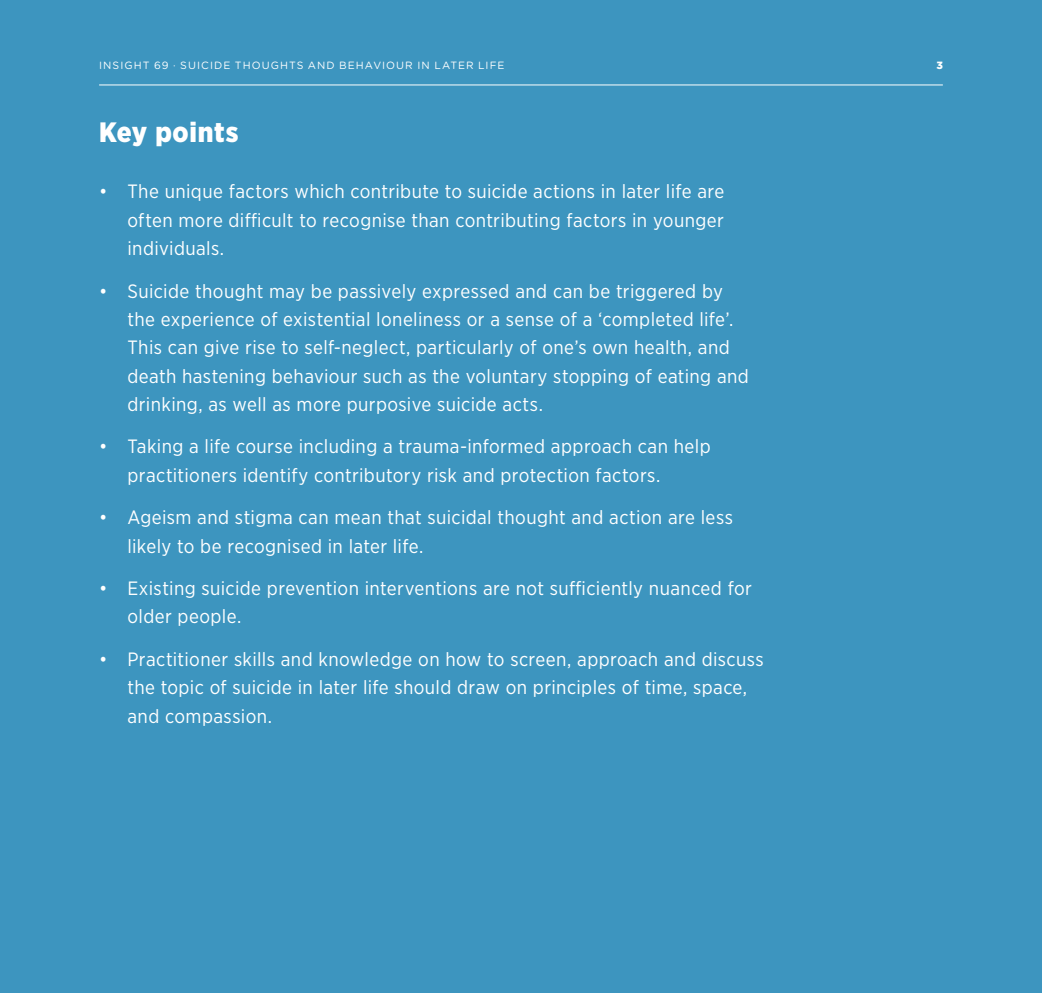
<style>
.page{position:relative;width:1042px;height:993px;background:#fff}
.page>*{position:absolute;margin:0;border:0;box-sizing:border-box;transform-origin:0 0}
.FM_H1{font:900 28px "Gotham Narrow";letter-spacing:.025em;color:#fff}
.t1{font:19.25px/28.3px "Gotham Narrow";letter-spacing:.02em;color:#fff}
.t2{font:10.5px "Gotham Rounded";letter-spacing:.1em;color:#fff}
.t3{font:900 10.5px "Gotham";color:#fff}
</style>
<div class="page">
<div style="left:0;top:0;width:1042px;height:992px;background:#3d95bf"></div>
<hr style="left:99px;top:84px;width:844px;height:1px;background:#fff">
<p class="t2" style="left:99px;top:58px;width:175px">INSIGHT 69 · SUICI DE THOUGHTS</p>
<p class="t2" style="left:308px;top:58px;width:198px">AN D BEHAVIOUR IN LATER LI FE</p>
<p class="t3" style="left:936px;top:58px;width:8px">3</p>
<p class="FM_H1" style="left:99px;top:113px;width:141px">Key points</p>
<p class="t1" style="left:127px;top:177px;width:598px;text-align:justify;text-indent:-28px">• The unique factors which contribute to suicide actions in later life are often more difficult to recognise than contributing factors in younger individuals.</p>
<p class="t1" style="left:127px;top:276px;width:623px;text-indent:-28px">• Suicide thought may be passively expressed and can be triggered by the experience of existential loneliness or a sense of a ‘completed life’.<br>This can give rise to self-neglect, particularly of one’s own health, and death hastening behaviour such as the voluntary stopping of eating and drinking, as well as more purposive suicide acts.</p>
<p class="t1" style="left:127px;top:432px;width:585px;text-indent:-28px">• Taking a life course including a trauma-informed approach can help practitioners identify contributory risk and protection factors.</p>
<p class="t1" style="left:127px;top:502px;width:607px;text-indent:-28px">• Ageism and stigma can mean that suicidal thought and action are less likely to be recognised in later life.</p>
<p class="t1" style="left:127px;top:573px;width:626px;text-indent:-28px">• Existing suicide prevention interventions are not sufficiently nuanced for older people.</p>
<p class="t1" style="left:127px;top:644px;width:638px;text-indent:-28px">• Practitioner skills and knowledge on how to screen, approach and discuss the topic of suicide in later life should draw on principles of time, space, and compassion.</p>
</div>
